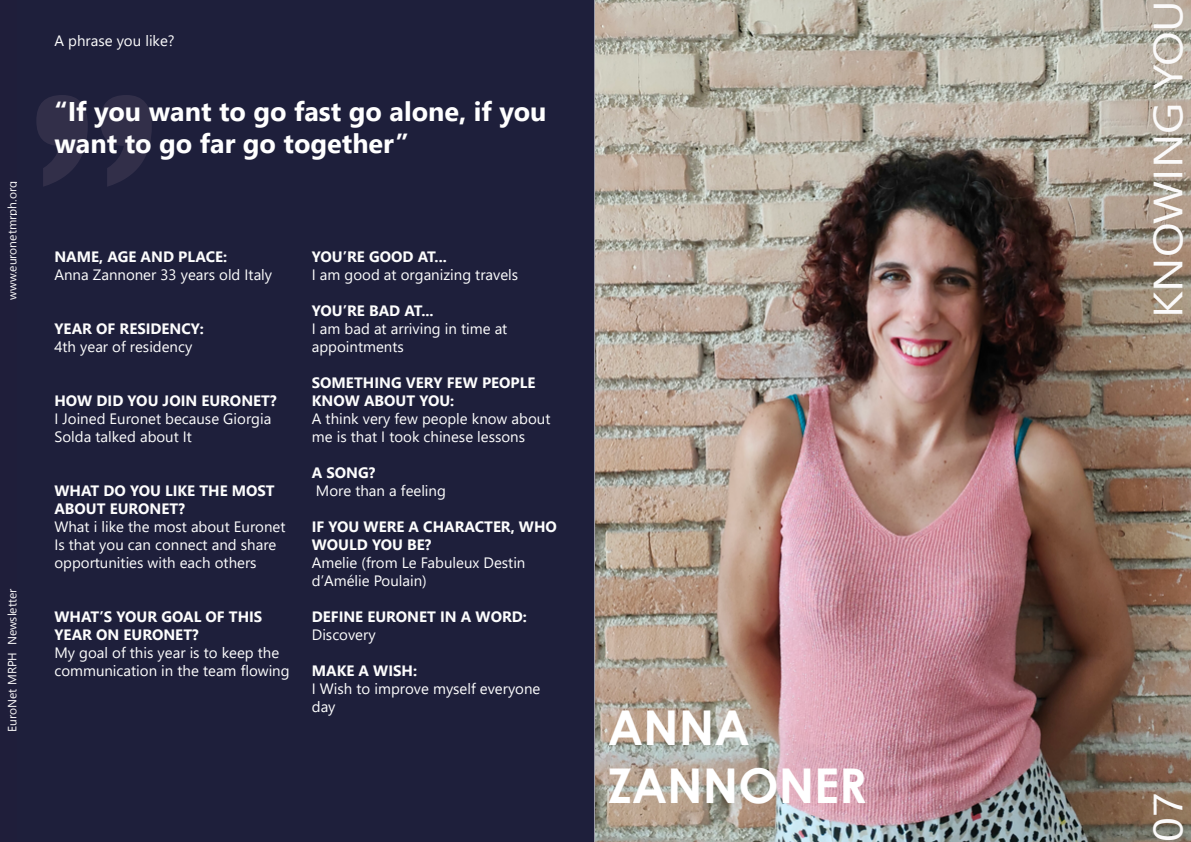
<style>
.page{position:relative;width:1191px;height:842px;background:#fff}
.page>*{position:absolute;margin:0;border:0;box-sizing:border-box;transform-origin:0 0}
.t1{font:700 300px "Britannic";color:#49425b}
.t2{font:700 48px/57.6px "Century Gothic";color:#fff}
.t3{font:40.8px "Segoe UI";color:#fbfafa;scale:1.13 1}
.t4{font:700 27px/32.4px "Segoe UI";color:#fff}
.t5{font:15px/18px "Segoe UI";color:#fdfdfd}
.t6{font:700 15px/18px "Segoe UI";color:#fdfdfd}
.t7{font:12px "Segoe UI Emoji";color:#fbfafa}
</style>
<div class="page">
<img style="left:595px;top:1px;width:596px;height:841px">
<div style="left:0;top:0;width:594px;height:842px;background:#1f1e3a"></div>
<div style="left:18px;top:0;width:576px;height:841px;background:#1e1f3b"></div>
<svg style="left:8px;top:622px;width:9px;height:22px"></svg>
<svg style="left:10px;top:608px;width:7px;height:5px"></svg>
<svg style="left:10px;top:589px;width:7px;height:10px"></svg>
<svg style="left:10px;top:266px;width:7px;height:34px"></svg>
<svg style="left:10px;top:254px;width:6px;height:4px"></svg>
<svg style="left:10px;top:235px;width:7px;height:5px"></svg>
<svg style="left:8px;top:653px;width:9px;height:78px"></svg>
<svg style="left:8px;top:182px;width:10px;height:47px"></svg>
<p class="t7" style="left:5px;top:265px;width:36px;rotate:-90deg">◆□■ ▼</p>
<p class="t7" style="left:5px;top:621px;width:24px;rotate:-90deg">▲● ▼▼</p>
<p class="t5" style="left:54px;top:30px;width:122px">A phrase you like?</p>
<h1 class="t1" style="left:166px;top:252px;width:145px;rotate:-180deg">“</h1>
<h3 class="t4" style="left:54px;top:93px;width:493px">“If you want to go fast go alone, if you want to go far go together”</h3>
<p class="t6" style="left:54px;top:246px;width:174px">NAME, AGE AND PLACE:</p>
<p class="t5" style="left:54px;top:264px;width:219px">Anna Zannoner 33 years old Italy</p>
<p class="t6" style="left:54px;top:318px;width:151px">YEAR OF RESIDENCY:</p>
<p class="t5" style="left:54px;top:336px;width:139px">4th year of residency</p>
<p class="t6" style="left:54px;top:390px;width:224px">HOW DID YOU JOIN EURONET?</p>
<p class="t5" style="left:54px;top:408px;width:218px">I Joined Euronet because Giorgia<br>Solda talked about It</p>
<p class="t6" style="left:54px;top:480px;width:222px">WHAT DO YOU LIKE THE MOST<br>ABOUT EURONET?</p>
<p class="t5" style="left:54px;top:516px;width:232px">What i like the most about Euronet<br>Is that you can connect and share opportunities with each others</p>
<p class="t6" style="left:54px;top:606px;width:209px">WHAT’S YOUR GOAL OF THIS<br>YEAR ON EURONET?</p>
<p class="t5" style="left:54px;top:642px;width:237px">My goal of this year is to keep the communication in the team flowing</p>
<p class="t6" style="left:312px;top:246px;width:136px">YOU’RE GOOD AT...</p>
<p class="t5" style="left:312px;top:264px;width:208px">I am good at organizing travels</p>
<p class="t6" style="left:312px;top:300px;width:123px">YOU’RE BAD AT...</p>
<p class="t5" style="left:312px;top:318px;width:197px">I am bad at arriving in time at appointments</p>
<p class="t6" style="left:312px;top:372px;width:225px">SOMETHING VERY FEW PEOPLE<br>KNOW ABOUT YOU:</p>
<p class="t5" style="left:312px;top:408px;width:240px">A think very few people know about me is that I took chinese lessons</p>
<p class="t6" style="left:312px;top:462px;width:65px">A SONG?</p>
<p class="t5" style="left:316px;top:480px;width:131px">More than a feeling</p>
<p class="t6" style="left:312px;top:516px;width:247px">IF YOU WERE A CHARACTER, WHO<br>WOULD YOU BE?</p>
<p class="t5" style="left:312px;top:552px;width:215px">Amelie (from Le Fabuleux Destin d’Amélie Poulain)</p>
<p class="t6" style="left:312px;top:606px;width:217px">DEFINE EURONET IN A WORD:</p>
<p class="t5" style="left:312px;top:624px;width:65px">Discovery</p>
<p class="t6" style="left:312px;top:660px;width:107px">MAKE A WISH:</p>
<p class="t5" style="left:312px;top:678px;width:230px">I Wish to improve myself everyone day</p>
<h2 class="t2" style="left:608px;top:697px;width:261px">ANNA<br>ZANNONER</h2>
<h3 class="t3" style="left:1129px;top:318px;width:283px;rotate:-90deg">KNOWING YOU</h3>
<h3 class="t3" style="left:1129px;top:842px;width:45px;rotate:-90deg">07</h3>
</div>
